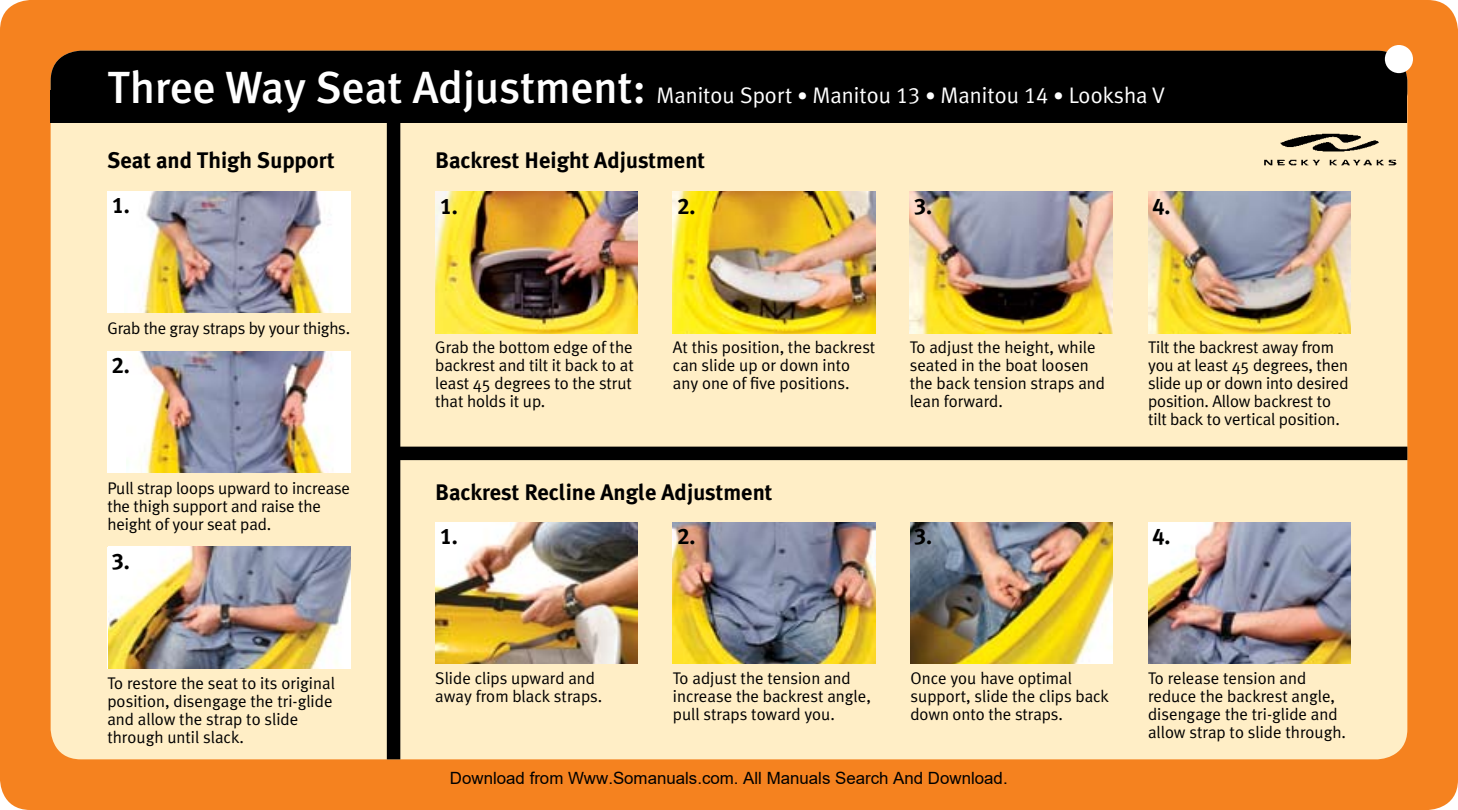
<style>
.page{position:relative;width:1458px;height:810px;background:#f5821f}
.page>*{position:absolute;margin:0;border:0;box-sizing:border-box;transform-origin:0 0}
.t1{font:700 22.5px "Meta Plus";color:#000}
.t2{font:22.5px "Meta Plus Normal";color:#fff}
.t3{font:22.5px "Meta Plus Bold Caps";color:#000}
.t4{font:16.88px/18px "Meta Plus Normal";color:#000}
.t5{font:16.88px "Arial";color:#000}
.s1{font-family:"Meta Plus";font-weight:500;font-size:45px}
.s2{font-size:20.25px}
.s3{font-family:"Meta Plus Normal Caps"}
</style>
<div class="page">
<div style="left:51px;top:51px;width:1356px;height:708px;background:#ffeec6;border-radius:30px"></div>
<img style="left:435px;top:522px;width:203px;height:142px">
<img style="left:673px;top:522px;width:202px;height:142px">
<img style="left:910px;top:522px;width:203px;height:142px">
<img style="left:1148px;top:522px;width:203px;height:142px">
<div style="left:51px;top:51px;width:1356px;height:71px;background:#000;border-radius:30px"></div>
<div style="left:51px;top:90px;width:1356px;height:33px;background:#000"></div>
<div style="left:387px;top:114px;width:13px;height:645px;background:#000"></div>
<div style="left:392px;top:447px;width:1015px;height:13px;background:#000"></div>
<div style="left:107px;top:191px;width:243px;height:122px;background:#fff"></div>
<img style="left:143px;top:191px;width:188px;height:122px">
<div style="left:107px;top:351px;width:243px;height:122px;background:#fff"></div>
<img style="left:140px;top:351px;width:193px;height:122px">
<img style="left:108px;top:547px;width:242px;height:121px">
<img style="left:435px;top:192px;width:203px;height:142px">
<img style="left:673px;top:192px;width:202px;height:142px">
<img style="left:910px;top:192px;width:202px;height:142px">
<img style="left:1148px;top:192px;width:203px;height:142px">
<img style="left:1264px;top:133px;width:133px;height:33px">
<div style="left:1385px;top:45px;width:28px;height:28px;background:#fff;border-radius:50%"></div>
<h1 class="t2" style="left:107px;top:82px;width:1059px"><span class="s1">Three Way Seat Adjustment:</span> Manitou Sport <span class="s2">•</span> Manitou <span class="s3">13</span> <span class="s2">•</span> Manitou <span class="s3">14</span> <span class="s2">•</span> Looksha V</h1>
<h1 class="t1" style="left:107px;top:148px;width:229px">Seat and Thigh Support</h1>
<h1 class="t1" style="left:435px;top:148px;width:271px">Backrest Height Adjustment</h1>
<h1 class="t3" style="left:112px;top:192px;width:20px">1.</h1>
<p class="t4" style="left:107px;top:318px;width:244px">Grab the gray straps by your thighs.</p>
<h1 class="t3" style="left:112px;top:352px;width:20px">2.</h1>
<p class="t4" style="left:107px;top:479px;width:244px">Pull strap loops upward to increase the thigh support and raise the height of your seat pad.</p>
<h1 class="t3" style="left:112px;top:548px;width:20px">3.</h1>
<p class="t4" style="left:107px;top:674px;width:229px">To restore the seat to its original position, disengage the tri-glide and allow the strap to slide through until slack.</p>
<h1 class="t3" style="left:440px;top:193px;width:20px">1.</h1>
<h1 class="t3" style="left:677px;top:193px;width:20px">2.</h1>
<h1 class="t3" style="left:914px;top:193px;width:20px">3.</h1>
<h1 class="t3" style="left:1153px;top:193px;width:20px">4.</h1>
<p class="t4" style="left:435px;top:338px;width:200px;text-align:justify">Grab the bottom edge of the backrest and tilt it back to at least 45 degrees to the strut that holds it up.</p>
<p class="t4" style="left:673px;top:338px;width:204px">At this position, the backrest can slide up or down into any one of five positions.</p>
<p class="t4" style="left:910px;top:338px;width:197px">To adjust the height, while seated in the boat loosen the back tension straps and lean forward.</p>
<p class="t4" style="left:1148px;top:338px;width:202px">Tilt the backrest away from you at least 45 degrees, then slide up or down into desired position. Allow backrest to tilt back to vertical position.</p>
<h1 class="t1" style="left:435px;top:479px;width:339px">Backrest Recline Angle Adjustment</h1>
<h1 class="t3" style="left:440px;top:523px;width:20px">1.</h1>
<h1 class="t3" style="left:677px;top:523px;width:20px">2.</h1>
<h1 class="t3" style="left:914px;top:523px;width:20px">3.</h1>
<h1 class="t3" style="left:1153px;top:523px;width:20px">4.</h1>
<p class="t4" style="left:435px;top:669px;width:169px">Slide clips upward and away from black straps.</p>
<p class="t4" style="left:673px;top:669px;width:199px">To adjust the tension and increase the backrest angle, pull straps toward you.</p>
<p class="t4" style="left:910px;top:669px;width:200px">Once you have optimal support, slide the clips back down onto the straps.</p>
<p class="t4" style="left:1148px;top:669px;width:200px">To release tension and reduce the backrest angle, disengage the tri-glide and allow strap to slide through.</p>
<p class="t5" style="left:450px;top:769px;width:559px">Download from Www.Somanuals.com. All Manuals Search And Download.</p>
</div>
